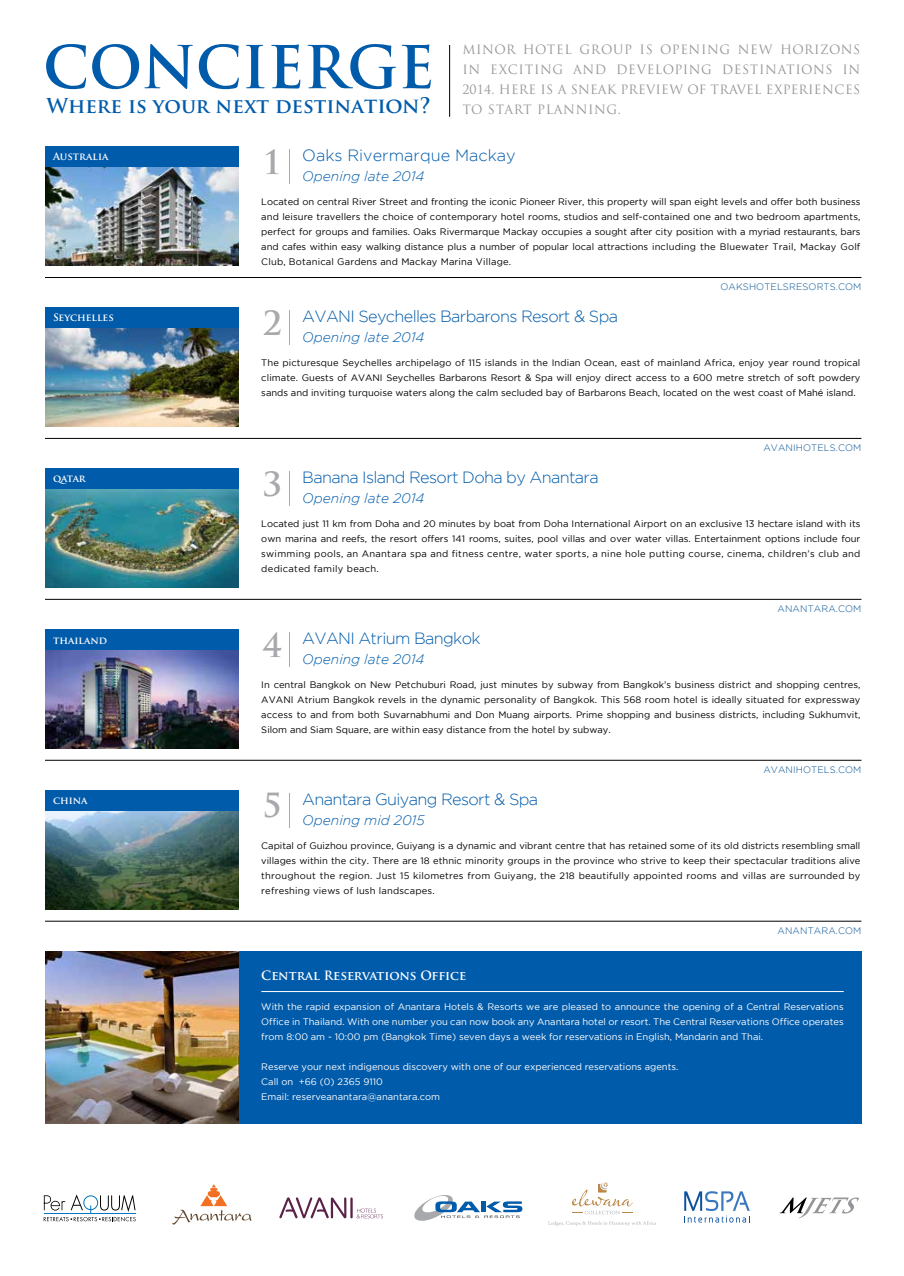
<style>
.page{position:relative;width:904px;height:1276px;background:#fff}
.page>*{position:absolute;margin:0;border:0;box-sizing:border-box;transform-origin:0 0}
.t1{font:700 57.5px "Trajan Pro";color:#005baa}
.t2{font:700 32.5px "Trajan Pro";color:#a7a9ac}
.t3{font:700 20px "Trajan Pro";color:#005baa}
.t4{font:300 16.25px "Gotham";letter-spacing:-.04em;color:#005baa}
.t5{font:300 16.25px "Gotham";color:#005baa}
.t6{font:italic 300 13.75px "Gotham";color:#005baa}
.t7{font:12.5px/20px "Trajan Pro";letter-spacing:.01em;color:#939598;text-align:justify}
.t8{font:700 12.5px "Trajan Pro";letter-spacing:-.01em;color:#fff}
.t9{font:700 10px "Trajan Pro";color:#fff}
.t10{font:9.38px/15px "Gotham";letter-spacing:.02em;color:#000;text-align:justify}
.t11{font:9.38px/15px "Gotham";color:#fff;text-align:justify}
.t12{font:300 9.38px "Gotham";letter-spacing:.015em;color:#025093}
.s1{font-size:20.88px}
</style>
<div class="page">
<div style="left:45px;top:951px;width:816px;height:172px;background:#005baa"></div>
<div style="left:45px;top:147px;width:194px;height:21px;background:#005baa"></div>
<div style="left:45px;top:308px;width:194px;height:21px;background:#005baa"></div>
<div style="left:45px;top:468px;width:194px;height:21px;background:#005baa"></div>
<div style="left:45px;top:629px;width:194px;height:21px;background:#005baa"></div>
<div style="left:45px;top:790px;width:194px;height:21px;background:#005baa"></div>
<img style="left:45px;top:168px;width:194px;height:98px">
<img style="left:45px;top:329px;width:194px;height:98px">
<img style="left:45px;top:489px;width:194px;height:98px">
<img style="left:45px;top:650px;width:194px;height:98px">
<img style="left:45px;top:811px;width:194px;height:98px">
<hr style="left:261px;top:991px;width:582px;height:1px;background:#fff">
<hr style="left:449px;top:45px;width:1px;height:72px;background:#000">
<svg style="left:172px;top:1184px;width:80px;height:40px"></svg>
<svg style="left:279px;top:1197px;width:104px;height:21px"></svg>
<svg style="left:414px;top:1195px;width:108px;height:26px"></svg>
<svg style="left:779px;top:1197px;width:80px;height:21px"></svg>
<svg style="left:44px;top:1194px;width:92px;height:27px"></svg>
<hr style="left:45px;top:277px;width:816px;height:1px;background:#000">
<hr style="left:45px;top:438px;width:816px;height:1px;background:#000">
<hr style="left:45px;top:599px;width:816px;height:1px;background:#000">
<hr style="left:45px;top:760px;width:816px;height:1px;background:#000">
<hr style="left:45px;top:921px;width:816px;height:1px;background:#000">
<svg style="left:684px;top:1191px;width:65px;height:31px"></svg>
<svg style="left:572px;top:1182px;width:61px;height:32px"></svg>
<svg style="left:548px;top:1221px;width:108px;height:5px"></svg>
<img style="left:45px;top:951px;width:194px;height:172px">
<h1 class="t1" style="left:43px;top:31px;width:393px">CONCIERGE</h1>
<h3 class="t3" style="left:47px;top:94px;width:386px">Where is your next destina<span class="s1">tion?</span></h3>
<h3 class="t7" style="left:462px;top:40px;width:399px">MINOR HOTEL GROUP IS OPENING NEW HORIZONS IN EXCITING AND DEVELOPING DESTINATIONS IN 2014. HERE IS A SNEAK PREVIEW OF TRAVEL EXPERIENCES TO START PLANNING.</h3>
<p class="t9" style="left:53px;top:150px;width:57px">Australia</p>
<h2 class="t2" style="left:262px;top:142px;width:21px">1</h2>
<h3 class="t5" style="left:302px;top:147px;width:215px">Oaks Rivermarque Mackay</h3>
<h3 class="t6" style="left:302px;top:169px;width:124px">Opening late 2014</h3>
<p class="t10" style="left:261px;top:194px;width:600px">Located on central River Street and fronting the iconic Pioneer River, this property will span eight levels and offer both business and leisure travellers the choice of contemporary hotel rooms, studios and self-contained one and two bedroom apartments, perfect for groups and families. Oaks Rivermarque Mackay occupies a sought after city position with a myriad restaurants, bars and cafes within easy walking distance plus a number of popular local attractions including the Bluewater Trail, Mackay Golf Club, Botanical Gardens and Mackay Marina Village.</p>
<p class="t12" style="left:720px;top:282px;width:142px">OAKSHOTELSRESORTS.COM</p>
<p class="t9" style="left:53px;top:311px;width:62px">Seychelles</p>
<h2 class="t2" style="left:262px;top:303px;width:21px">2</h2>
<h3 class="t4" style="left:302px;top:307px;width:317px">AVANI Seychelles Barbarons Resort &amp; Spa</h3>
<h3 class="t6" style="left:302px;top:330px;width:124px">Opening late 2014</h3>
<p class="t10" style="left:261px;top:355px;width:600px">The picturesque Seychelles archipelago of 115 islands in the Indian Ocean, east of mainland Africa, enjoy year round tropical climate. Guests of AVANI Seychelles Barbarons Resort &amp; Spa will enjoy direct access to a 600 metre stretch of soft powdery sands and inviting turquoise waters along the calm secluded bay of Barbarons Beach, located on the west coast of Mahé island.</p>
<p class="t12" style="left:763px;top:443px;width:99px">AVANIHOTELS.COM</p>
<p class="t9" style="left:53px;top:472px;width:34px">qatar</p>
<h2 class="t2" style="left:262px;top:463px;width:21px">3</h2>
<h3 class="t4" style="left:302px;top:468px;width:298px">Banana Island Resort Doha by Anantara</h3>
<h3 class="t6" style="left:302px;top:491px;width:124px">Opening late 2014</h3>
<p class="t10" style="left:261px;top:516px;width:600px">Located just 11 km from Doha and 20 minutes by boat from Doha International Airport on an exclusive 13 hectare island with its own marina and reefs, the resort offers 141 rooms, suites, pool villas and over water villas. Entertainment options include four swimming pools, an Anantara spa and fitness centre, water sports, a nine hole putting course, cinema, children’s club and dedicated family beach.</p>
<p class="t12" style="left:777px;top:604px;width:85px">ANANTARA.COM</p>
<p class="t9" style="left:53px;top:634px;width:56px">thailand</p>
<h2 class="t2" style="left:262px;top:624px;width:21px">4</h2>
<h3 class="t4" style="left:302px;top:629px;width:180px">AVANI Atrium Bangkok</h3>
<h3 class="t6" style="left:302px;top:651px;width:124px">Opening late 2014</h3>
<p class="t10" style="left:261px;top:677px;width:600px">In central Bangkok on New Petchuburi Road, just minutes by subway from Bangkok’s business district and shopping centres, AVANI Atrium Bangkok revels in the dynamic personality of Bangkok. This 568 room hotel is ideally situated for expressway access to and from both Suvarnabhumi and Don Muang airports. Prime shopping and business districts, including Sukhumvit, Silom and Siam Square, are within easy distance from the hotel by subway.</p>
<p class="t12" style="left:763px;top:765px;width:99px">AVANIHOTELS.COM</p>
<p class="t9" style="left:53px;top:794px;width:36px">china</p>
<h2 class="t2" style="left:262px;top:785px;width:21px">5</h2>
<h3 class="t4" style="left:302px;top:790px;width:237px">Anantara Guiyang Resort &amp; Spa</h3>
<h3 class="t6" style="left:302px;top:812px;width:124px">Opening mid 2015</h3>
<p class="t10" style="left:261px;top:838px;width:600px">Capital of Guizhou province, Guiyang is a dynamic and vibrant centre that has retained some of its old districts resembling small villages within the city. There are 18 ethnic minority groups in the province who strive to keep their spectacular traditions alive throughout the region. Just 15 kilometres from Guiyang, the 218 beautifully appointed rooms and villas are surrounded by refreshing views of lush landscapes.</p>
<p class="t12" style="left:777px;top:925px;width:85px">ANANTARA.COM</p>
<h3 class="t8" style="left:261px;top:967px;width:206px">Central Reservations Office</h3>
<p class="t11" style="left:261px;top:999px;width:584px">With the rapid expansion of Anantara Hotels &amp; Resorts we are pleased to announce the opening of a Central Reservations Office in Thailand. With one number you can now book any Anantara hotel or resort. The Central Reservations Office operates from 8:00 am - 10:00 pm (Bangkok Time) seven days a week for reservations in English, Mandarin and Thai.</p>
<p class="t11" style="left:261px;top:1059px;width:418px;text-align:left">Reserve your next indigenous discovery with one of our experienced reservations agents.<br>Call on +66 (0) 2365 9110<br>Email: reserveanantara@anantara.com</p>
</div>
